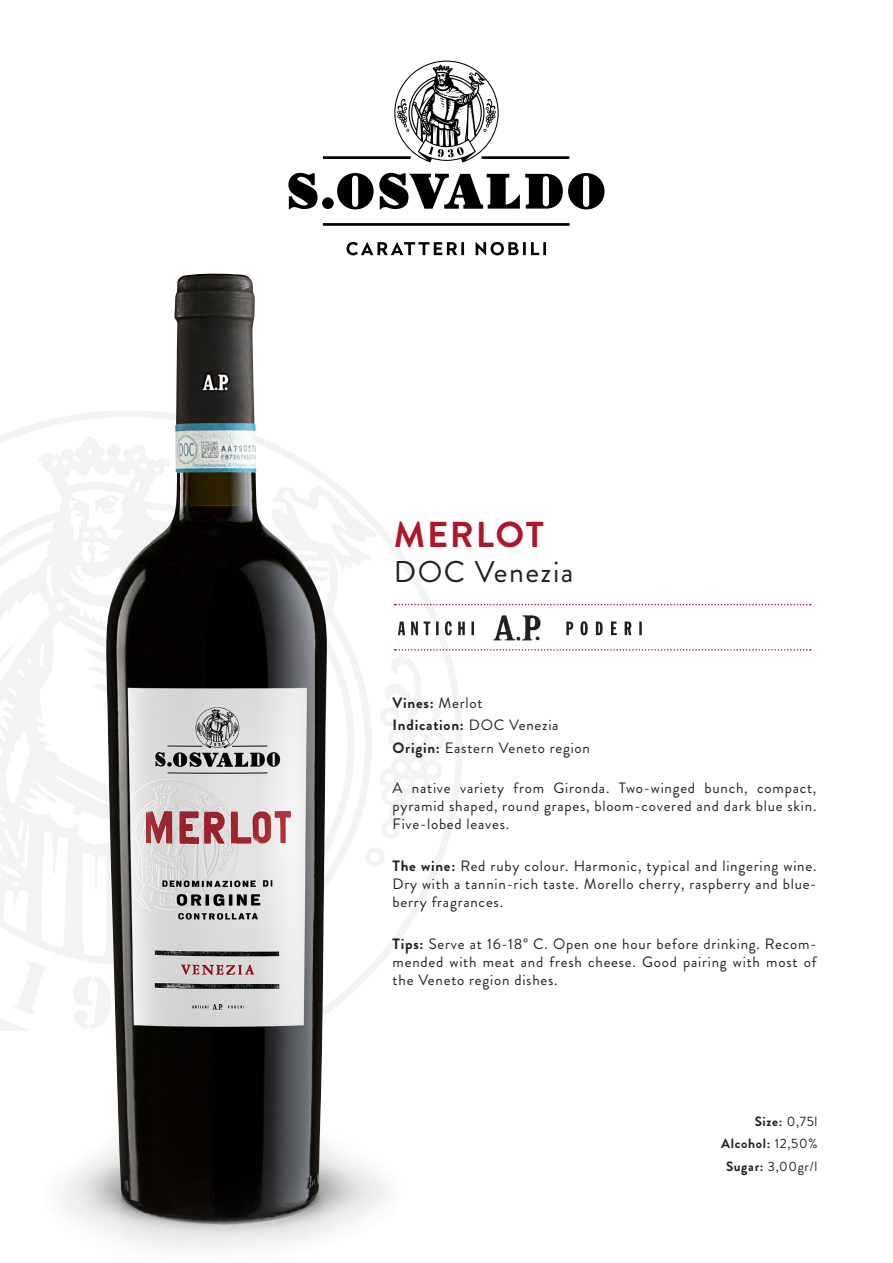
<style>
.page{position:relative;width:893px;height:1263px;background:#fff}
.page>*{position:absolute;margin:0;border:0;box-sizing:border-box;transform-origin:0 0}
.t1{font:700 36px "Brandon Grotesque";letter-spacing:.05em;color:#ae172b}
.t2{font:30px "Brandon Grotesque";letter-spacing:.05em;color:#231f20}
.t3{font:15px/18px "Brandon Grotesque";letter-spacing:.05em;color:#231f20;text-align:justify}
.t4{font:700 15px "Brandon Grotesque";letter-spacing:.05em;color:#231f20}
.t5{font:700 13.5px "Brandon Grotesque";letter-spacing:.05em;color:#231f20}
.t6{font:13.5px "Brandon Grotesque";color:#231f20}
.s1{font-weight:400}
.s2{font-weight:700}
</style>
<div class="page">
<svg style="left:0;top:411px;width:463px;height:620px"></svg>
<svg style="left:288px;top:61px;width:317px;height:194px"></svg>
<img style="left:61px;top:1031px;width:326px;height:218px">
<img style="left:105px;top:276px;width:156px;height:945px">
<svg style="left:394px;top:604px;width:417px;height:1px"></svg>
<svg style="left:379px;top:649px;width:432px;height:190px"></svg>
<img style="left:493px;top:615px;width:48px;height:26px">
<svg style="left:398px;top:621px;width:76px;height:14px"></svg>
<svg style="left:566px;top:621px;width:76px;height:14px"></svg>
<p class="t1" style="left:394px;top:510px;width:152px">MERLOT</p>
<p class="t2" style="left:394px;top:551px;width:181px">DOC Venezia</p>
<p class="t4" style="left:393px;top:692px;width:91px">Vines: <span class="s1">Merlot</span></p>
<p class="t4" style="left:393px;top:715px;width:167px">Indication: <span class="s1">DOC Venezia</span></p>
<p class="t3" style="left:393px;top:739px;width:199px"><span class="s2">Origin:</span> Eastern Veneto region</p>
<p class="t3" style="left:393px;top:779px;width:425px">A native variety from Gironda. Two-winged bunch, compact, pyramid shaped, round grapes, bloom-covered and dark blue skin.<br>Five-lobed leaves.</p>
<p class="t3" style="left:393px;top:857px;width:425px"><span class="s2">The wine:</span> Red ruby colour. Harmonic, typical and lingering wine.<br>Dry with a tannin-rich taste. Morello cherry, raspberry and blue&shy;berry fragrances.</p>
<p class="t3" style="left:393px;top:935px;width:425px"><span class="s2">Tips:</span> Serve at 16-18° C. Open one hour before drinking. Recom&shy;mended with meat and fresh cheese. Good pairing with most of the Veneto region dishes.</p>
<p class="t5" style="left:755px;top:1112px;width:64px">Size: <span class="s1">0,75l</span></p>
<p class="t5" style="left:721px;top:1134px;width:98px">Alcohol: <span class="s1">12,50%</span></p>
<p class="t6" style="left:726px;top:1157px;width:93px"><span class="s2">Sugar:</span> 3,00gr/l</p>
</div>
